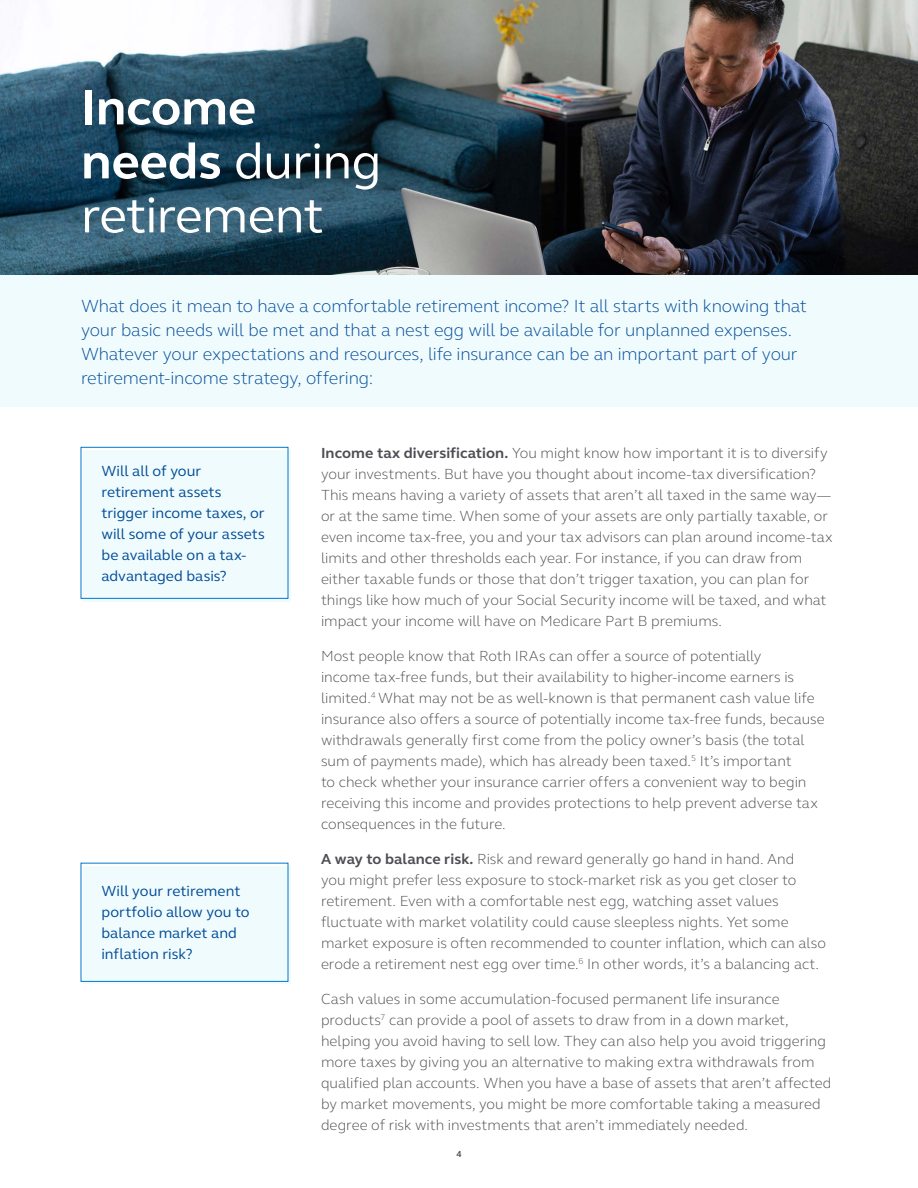
<style>
.page{position:relative;width:918px;height:1188px;background:#fff}
.page>*{position:absolute;margin:0;border:0;box-sizing:border-box;transform-origin:0 0}
.t1{font:51px/54px "FS Elliot Pro";letter-spacing:-.015em;color:#fff}
.t2{font:300 18px/24px "FS Elliot Pro";letter-spacing:-.005em;color:#004c97}
.t3{font:300 15px/21px "FS Elliot Pro";color:#4d4e53}
.t4{font:15px/21px "FS Elliot Pro";letter-spacing:.005em;color:#004c97}
.t5{font:700 9px "FS Elliot Pro";color:#4d4e53}
.s1{font-weight:700}
</style>
<div class="page">
<img style="left:0;top:0;width:918px;height:275px">
<div style="left:84px;top:450px;width:207px;height:151px;background:#f0fbfe"></div>
<div style="left:84px;top:866px;width:207px;height:118px;background:#f0fbfe"></div>
<div style="left:0;top:275px;width:918px;height:132px;background:#f0fbfe"></div>
<div style="left:81px;top:447px;width:207px;height:152px;border:1px solid #0076cf"></div>
<div style="left:81px;top:863px;width:207px;height:119px;border:1px solid #0076cf"></div>
<h1 class="t1" style="left:81px;top:79px;width:302px"><span class="s1">Income needs</span> during retirement</h1>
<p class="t2" style="left:81px;top:293px;width:728px">What does it mean to have a comfortable retirement income? It all starts with knowing that your basic needs will be met and that a nest egg will be available for unplanned expenses.<br>Whatever your expectations and resources, life insurance can be an important part of your retirement-income strategy, offering:</p>
<p class="t4" style="left:101px;top:460px;width:165px">Will all of your retirement assets trigger income taxes, or will some of your assets be available on a tax&shy;advantaged basis?</p>
<p class="t4" style="left:101px;top:880px;width:150px">Will your retirement portfolio allow you to balance market and inflation risk?</p>
<p class="t3" style="left:321px;top:442px;width:513px"><span class="s1">Income tax diversification.</span> You might know how important it is to diversify your investments. But have you thought about income-tax diversification?<br>This means having a variety of assets that aren’t all taxed in the same way— or at the same time. When some of your assets are only partially taxable, or even income tax-free, you and your tax advisors can plan around income-tax limits and other thresholds each year. For instance, if you can draw from either taxable funds or those that don’t trigger taxation, you can plan for things like how much of your Social Security income will be taxed, and what impact your income will have on Medicare Part B premiums.</p>
<p class="t3" style="left:321px;top:645px;width:505px">Most people know that Roth IRAs can offer a source of potentially<br>income tax-free funds, but their availability to higher-income earners is limited.<sup>4</sup> What may not be as well-known is that permanent cash value life insurance also offers a source of potentially income tax-free funds, because withdrawals generally first come from the policy owner’s basis (the total sum of payments made), which has already been taxed.<sup>5</sup> It’s important<br>to check whether your insurance carrier offers a convenient way to begin receiving this income and provides protections to help prevent adverse tax consequences in the future.</p>
<p class="t3" style="left:321px;top:848px;width:507px"><span class="s1">A way to balance risk.</span> Risk and reward generally go hand in hand. And<br>you might prefer less exposure to stock-market risk as you get closer to retirement. Even with a comfortable nest egg, watching asset values fluctuate with market volatility could cause sleepless nights. Yet some market exposure is often recommended to counter inflation, which can also erode a retirement nest egg over time.<sup>6</sup> In other words, it’s a balancing act.</p>
<p class="t3" style="left:321px;top:988px;width:512px">Cash values in some accumulation-focused permanent life insurance products<sup>7</sup> can provide a pool of assets to draw from in a down market, helping you avoid having to sell low. They can also help you avoid triggering more taxes by giving you an alternative to making extra withdrawals from qualified plan accounts. When you have a base of assets that aren’t affected by market movements, you might be more comfortable taking a measured degree of risk with investments that aren’t immediately needed.</p>
<p class="t5" style="left:456px;top:1148px;width:7px">4</p>
</div>
